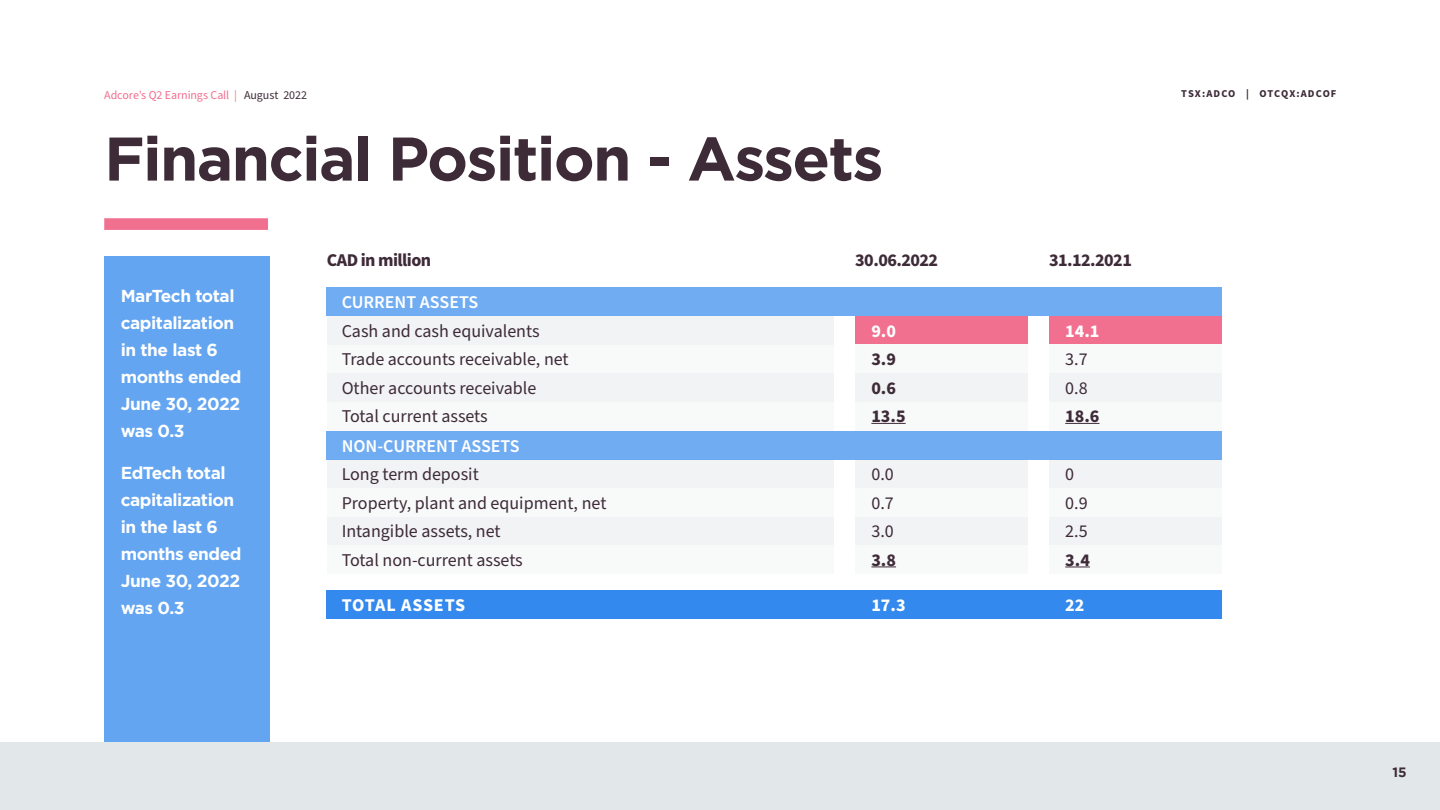
<style>
.page{position:relative;width:1440px;height:810px;background:#fff}
.page>*{position:absolute;margin:0;border:0;box-sizing:border-box;transform-origin:0 0}
.t1{font:700 61.5px "Homepage Baukasten";letter-spacing:-.025em;color:#3e2b38}
.t2{font:18px/28.5px "Source Sans Pro";color:#3e2b38}
.t3{font:700 18px/28.5px "Source Sans Pro";letter-spacing:-.03em;color:#3e2b38}
.t4{font:600 18px "Source Sans Pro";color:#fff}
.t5{font:700 18px "Source Sans Pro";letter-spacing:.025em;color:#fff}
.t6{font:700 17.25px/27px "Homepage Baukasten";letter-spacing:-.025em;color:#fff}
.t7{font:700 13.5px "Homepage Baukasten";color:#3e2b38}
.t8{font:12px "Source Sans Pro";letter-spacing:-.01em;color:#f1708f}
.t9{font:700 10.5px "Source Sans Pro";letter-spacing:.095em;color:#3e2b38}
.s1{color:#3e2b38}
</style>
<div class="page">
<div style="left:0;top:742px;width:1440px;height:68px;background:#e2e7e9"></div>
<div style="left:327px;top:590px;width:895px;height:29px;background:#3389ed"></div>
<div style="left:327px;top:316px;width:507px;height:29px;background:#f1f3f4"></div>
<div style="left:327px;top:460px;width:507px;height:28px;background:#f1f3f4"></div>
<div style="left:327px;top:345px;width:507px;height:28px;background:#f8f9f9"></div>
<div style="left:327px;top:488px;width:507px;height:29px;background:#f8f9f9"></div>
<div style="left:327px;top:373px;width:507px;height:29px;background:#f1f3f4"></div>
<div style="left:327px;top:517px;width:507px;height:29px;background:#f1f3f4"></div>
<div style="left:327px;top:402px;width:507px;height:29px;background:#f8f9f9"></div>
<div style="left:327px;top:546px;width:507px;height:28px;background:#f8f9f9"></div>
<div style="left:856px;top:316px;width:172px;height:29px;background:#f1708f"></div>
<div style="left:856px;top:459px;width:172px;height:29px;background:#f1f3f4"></div>
<div style="left:1049px;top:316px;width:172px;height:29px;background:#f1708f"></div>
<div style="left:1049px;top:459px;width:172px;height:29px;background:#f1f3f4"></div>
<div style="left:856px;top:345px;width:172px;height:28px;background:#f8f9f9"></div>
<div style="left:856px;top:488px;width:172px;height:29px;background:#f8f9f9"></div>
<div style="left:1049px;top:345px;width:172px;height:28px;background:#f8f9f9"></div>
<div style="left:1049px;top:488px;width:172px;height:29px;background:#f8f9f9"></div>
<div style="left:856px;top:373px;width:172px;height:29px;background:#f1f3f4"></div>
<div style="left:856px;top:517px;width:172px;height:28px;background:#f1f3f4"></div>
<div style="left:1049px;top:373px;width:172px;height:29px;background:#f1f3f4"></div>
<div style="left:1049px;top:517px;width:172px;height:28px;background:#f1f3f4"></div>
<div style="left:856px;top:402px;width:172px;height:28px;background:#f8f9f9"></div>
<div style="left:856px;top:545px;width:172px;height:29px;background:#f8f9f9"></div>
<div style="left:1049px;top:402px;width:172px;height:28px;background:#f8f9f9"></div>
<div style="left:1049px;top:545px;width:172px;height:29px;background:#f8f9f9"></div>
<div style="left:327px;top:287px;width:895px;height:29px;background:#70acf2"></div>
<div style="left:327px;top:431px;width:895px;height:29px;background:#70acf2"></div>
<hr style="left:871px;top:423px;width:35px;height:1px;background:#3e2b38">
<svg style="left:871px;top:566px;width:25px;height:1px"></svg>
<hr style="left:1065px;top:423px;width:34px;height:1px;background:#3e2b38">
<svg style="left:1065px;top:567px;width:25px;height:1px"></svg>
<div style="left:104px;top:218px;width:164px;height:12px;background:#f1708f"></div>
<div style="left:104px;top:256px;width:166px;height:486px;background:#63a5f1"></div>
<p class="t8" style="left:104px;top:87px;width:204px">Adcore’s Q2 Earnings Call | <span class="s1">August 2022</span></p>
<h1 class="t1" style="left:104px;top:123px;width:781px">Financial Position - Assets</h1>
<p class="t6" style="left:121px;top:282px;width:122px">MarTech total capitalization in the last 6 months ended<br>June 30, 2022 was 0.3</p>
<p class="t6" style="left:121px;top:459px;width:122px">EdTech total capitalization in the last 6 months ended<br>June 30, 2022 was 0.3</p>
<p class="t3" style="left:327px;top:247px;width:106px">CAD in million</p>
<p class="t4" style="left:342px;top:290px;width:138px">CURRENT ASSETS</p>
<p class="t2" style="left:342px;top:317px;width:229px">Cash and cash equivalents<br>Trade accounts receivable, net<br>Other accounts receivable<br>Total current assets</p>
<p class="t4" style="left:342px;top:434px;width:180px">NON-CURRENT ASSETS</p>
<p class="t2" style="left:342px;top:461px;width:266px">Long term deposit<br>Property, plant and equipment, net<br>Intangible assets, net<br>Total non-current assets</p>
<p class="t3" style="left:855px;top:247px;width:84px">30.06.2022</p>
<p class="t3" style="left:1049px;top:247px;width:84px">31.12.2021</p>
<p class="t5" style="left:871px;top:318px;width:26px">9.0</p>
<p class="t3" style="left:871px;top:345px;width:36px">3.9<br>0.6<br>13.5</p>
<p class="t2" style="left:871px;top:460px;width:24px;text-align:justify">0.0<br>0.7<br>3.0</p>
<p class="t3" style="left:871px;top:546px;width:26px">3.8</p>
<p class="t5" style="left:1065px;top:318px;width:36px">14.1</p>
<p class="t2" style="left:1065px;top:345px;width:24px">3.7<br>0.8</p>
<p class="t3" style="left:1065px;top:402px;width:36px">18.6</p>
<p class="t2" style="left:1065px;top:460px;width:24px">0<br>0.9<br>2.5</p>
<p class="t3" style="left:1065px;top:546px;width:26px">3.4</p>
<p class="t5" style="left:342px;top:593px;width:125px">TOTAL ASSETS</p>
<p class="t5" style="left:871px;top:593px;width:36px">17.3</p>
<p class="t5" style="left:1065px;top:593px;width:21px">22</p>
<p class="t9" style="left:1181px;top:87px;width:157px">TSX:ADCO | OTCQX:ADCOF</p>
<p class="t7" style="left:1392px;top:765px;width:16px">15</p>
</div>
